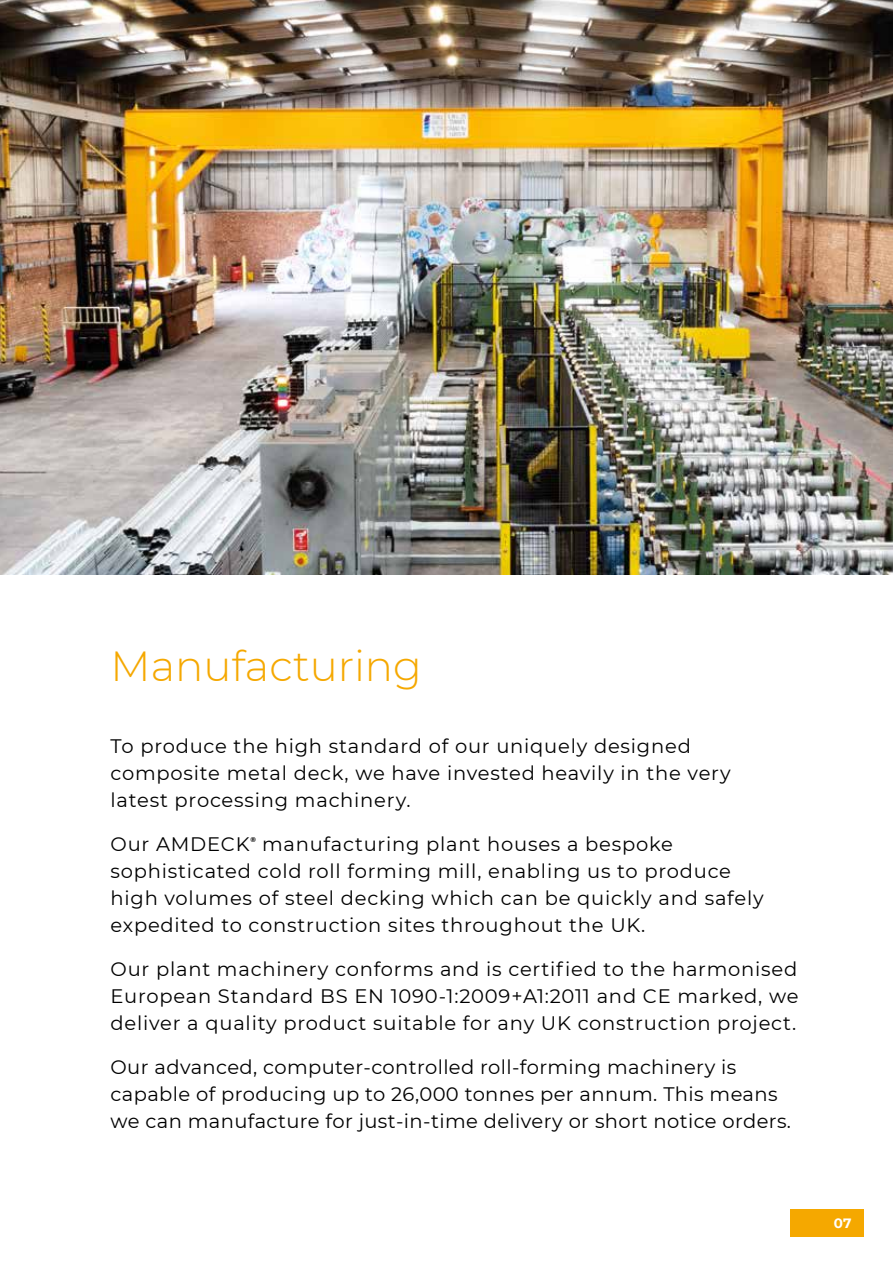
<style>
.page{position:relative;width:893px;height:1263px;background:#fff}
.page>*{position:absolute;margin:0;border:0;box-sizing:border-box;transform-origin:0 0}
.t1{font:300 42px "Montserrat";color:#f5a800}
.t2{font:19.5px/27px "Montserrat";letter-spacing:.04em;color:#000}
.t3{font:19.5px/27px "Montserrat";letter-spacing:.02em;color:#000}
.t4{font:700 13.5px "Montserrat";color:#fff}
.t5{font:700 7.05px "Montserrat";color:#000}
</style>
<div class="page">
<div style="left:790px;top:1209px;width:73px;height:28px;background:#f5a800"></div>
<img style="left:0;top:0;width:893px;height:574px">
<h1 class="t1" style="left:111px;top:650px;width:313px">Manufacturing</h1>
<p class="t2" style="left:111px;top:733px;width:622px">To produce the high standard of our uniquely designed composite metal deck, we have invested heavily in the very latest processing machinery.</p>
<p class="t2" style="left:111px;top:831px;width:140px">Our AMDECK</p>
<p class="t5" style="left:250px;top:836px;width:7px">®</p>
<p class="t2" style="left:111px;top:831px;width:655px;text-indent:151px">manufacturing plant houses a bespoke sophisticated cold roll forming mill, enabling us to produce high volumes of steel decking which can be quickly and safely expedited to construction sites throughout the UK.</p>
<p class="t2" style="left:111px;top:956px;width:689px;text-align:justify">Our plant machinery conforms and is certified to the harmonised European Standard BS EN 1090-1:2009+A1:2011 and CE marked, we deliver a quality product suitable for any UK construction project.</p>
<p class="t3" style="left:111px;top:1054px;width:682px">Our advanced, computer-controlled roll-forming machinery is capable of producing up to 26,000 tonnes per annum. This means we can manufacture for just-in-time delivery or short notice orders.</p>
<p class="t4" style="left:834px;top:1217px;width:19px">07</p>
</div>
